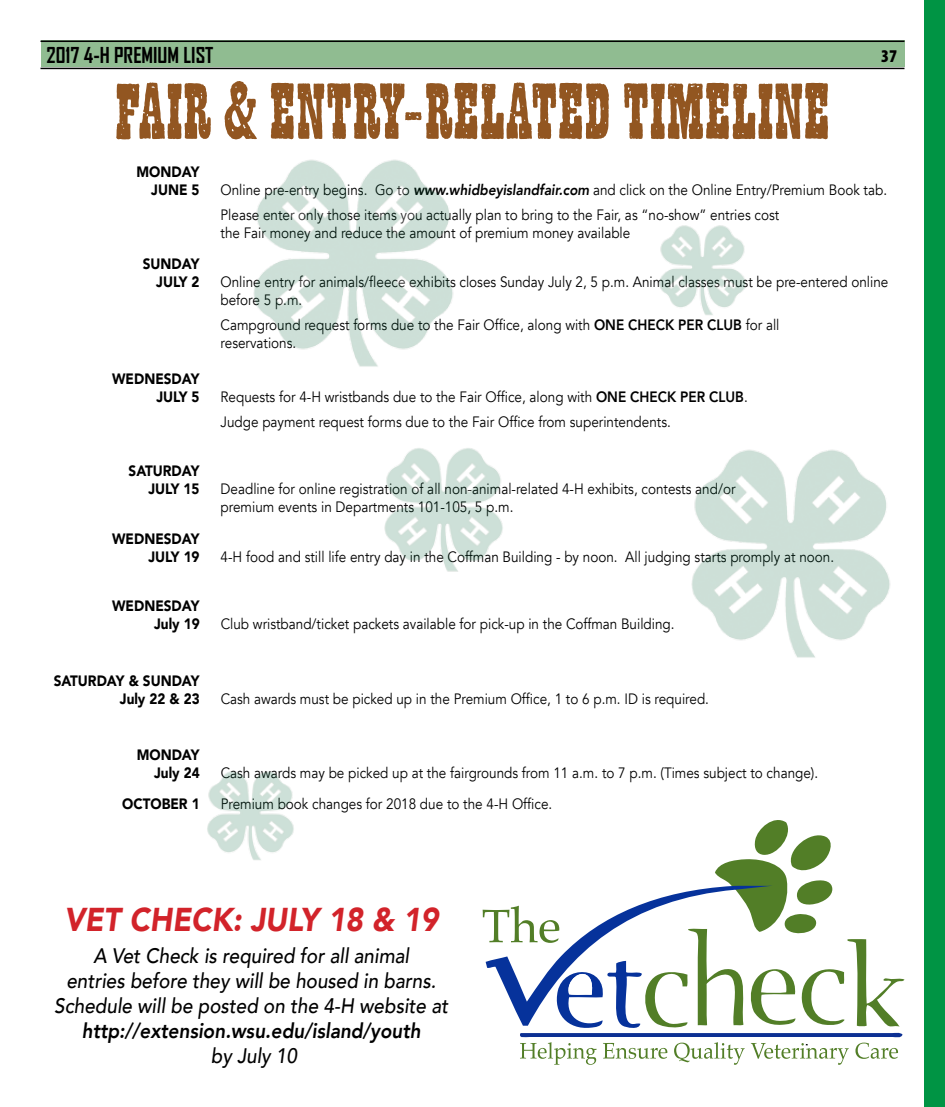
<style>
.page{position:relative;width:945px;height:1107px;background:#fff}
.page>*{position:absolute;margin:0;border:0;box-sizing:border-box;transform-origin:0 0}
.t1{font:italic 900 33px "Avenir";color:#d2232a;scale:.9 1}
.t2{font:italic 500 21px/25.2px "Avenir";color:#000;text-align:center;scale:.9 1}
.t3{font:italic 800 21px "Avenir";color:#000;scale:.9 1}
.t4{font:700 21px "Agency FB";color:#000}
.t5{font:900 condensed 18px "Myriad Pro";color:#000}
.t6{font:15px/18px "Avenir";color:#000;scale:.9 1}
.t7{font:900 15px/18px "Avenir";color:#000;text-align:right;scale:.9 1}
.s1{font-weight:800;font-style:italic}
.s2{font-weight:800}
</style>
<div class="page">
<div style="left:41px;top:40px;width:864px;height:28px;background:#90bc91"></div>
<hr style="left:40px;top:41px;width:864px;height:1px;background:#000">
<hr style="left:40px;top:68px;width:864px;height:1px;background:#000">
<div style="left:924px;top:0;width:21px;height:1107px;background:#009444"></div>
<svg style="left:116px;top:81px;width:712px;height:58px"></svg>
<svg style="left:483px;top:820px;width:421px;height:245px"></svg>
<img style="left:253px;top:159px;width:200px;height:208px">
<img style="left:691px;top:449px;width:199px;height:209px">
<img style="left:384px;top:448px;width:119px;height:124px">
<img style="left:207px;top:771px;width:87px;height:89px">
<img style="left:659px;top:225px;width:87px;height:90px">
<h2 class="t4" style="left:46px;top:42px;width:168px">2017 4-H PREMIUM LIST</h2>
<p class="t5" style="left:881px;top:45px;width:17px">37</p>
<p class="t7" style="left:137px;top:162px;width:71px">MONDAY<br>JUNE 5</p>
<p class="t7" style="left:143px;top:255px;width:65px">SUNDAY<br>JULY 2</p>
<p class="t7" style="left:112px;top:369px;width:99px">WEDNESDAY<br>JULY 5</p>
<p class="t7" style="left:129px;top:462px;width:80px">SATURDAY<br>JULY 15</p>
<p class="t7" style="left:112px;top:529px;width:99px">WEDNESDAY<br>JULY 19</p>
<p class="t7" style="left:112px;top:597px;width:99px">WEDNESDAY<br>July 19</p>
<p class="t7" style="left:54px;top:671px;width:164px">SATURDAY &amp; SUNDAY<br>July 22 &amp; 23</p>
<p class="t7" style="left:137px;top:745px;width:71px">MONDAY<br>July 24</p>
<p class="t6" style="left:221px;top:178px;width:742px;line-height:24.8px">Online pre-entry begins. Go to <span class="s1">www.whidbeyislandfair.com</span> and click on the Online Entry/Premium Book tab.<br>Please enter only those items you actually plan to bring to the Fair, as “no-show” entries cost</p>
<p class="t6" style="left:221px;top:224px;width:457px">the Fair money and reduce the amount of premium money available</p>
<p class="t6" style="left:221px;top:273px;width:744px">Online entry for animals/fleece exhibits closes Sunday July 2, 5 p.m. Animal classes must be pre-entered online before 5 p.m.</p>
<p class="t6" style="left:221px;top:316px;width:623px">Campground request forms due to the Fair Office, along with <span class="s2">ONE CHECK PER CLUB</span> for all reservations.</p>
<p class="t6" style="left:221px;top:385px;width:587px;line-height:24.8px">Requests for 4-H wristbands due to the Fair Office, along with <span class="s2">ONE CHECK PER CLUB</span>.<br>Judge payment request forms due to the Fair Office from superintendents.</p>
<p class="t6" style="left:221px;top:480px;width:574px">Deadline for online registration of all non-animal-related 4-H exhibits, contests and/or premium events in Departments 101-105, 5 p.m.</p>
<p class="t6" style="left:221px;top:548px;width:683px">4-H food and still life entry day in the Coffman Building - by noon. All judging starts promply at noon.</p>
<p class="t6" style="left:221px;top:615px;width:506px">Club wristband/ticket packets available for pick-up in the Coffman Building.</p>
<p class="t6" style="left:221px;top:690px;width:544px">Cash awards must be picked up in the Premium Office, 1 to 6 p.m. ID is required.</p>
<p class="t6" style="left:221px;top:764px;width:665px">Cash awards may be picked up at the fairgrounds from 11 a.m. to 7 p.m. (Times subject to change).</p>
<p class="t7" style="left:122px;top:795px;width:88px">OCTOBER 1</p>
<p class="t6" style="left:221px;top:795px;width:370px">Premium book changes for 2018 due to the 4-H Office.</p>
<h1 class="t1" style="left:64px;top:892px;width:418px">VET CHECK: JULY 18 &amp; 19</h1>
<h2 class="t2" style="left:54px;top:943px;width:439px">A Vet Check is required for all animal<br>entries before they will be housed in barns.<br>Schedule will be posted on the 4-H website at</h2>
<h2 class="t3" style="left:82px;top:1018px;width:378px">http://extension.wsu.edu/island/youth</h2>
<h2 class="t2" style="left:211px;top:1044px;width:97px">by July 10</h2>
</div>
